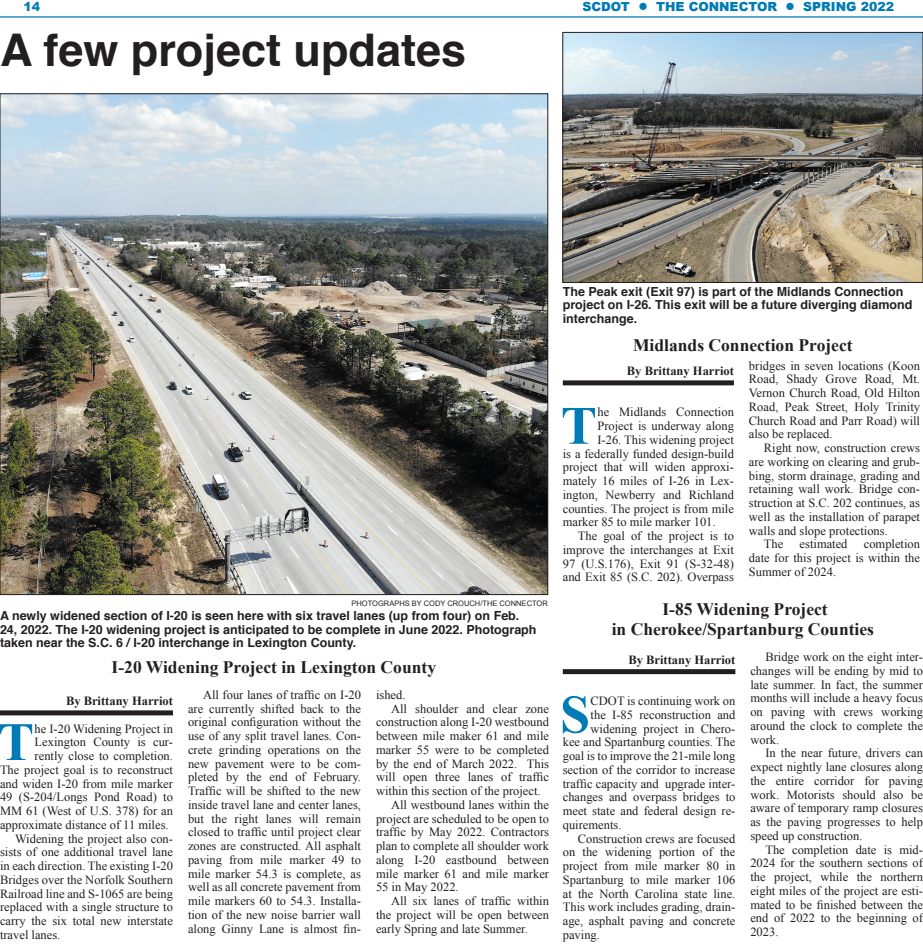
<style>
.page{position:relative;width:923px;height:945px;background:#fff}
.page>*{position:absolute;margin:0;border:0;box-sizing:border-box;transform-origin:0 0}
.t1{font:700 54px "Times New Roman";color:#007bb6}
.t2{font:700 45px "Helvetica";color:#231f20}
.t3{font:700 17.5px/20px "Times New Roman";color:#231f20;text-align:center}
.t4{font:12.5px/13.8px "Times New Roman";color:#231f20;text-align:justify}
.t5{font:700 12.5px/13.8px "Helvetica";color:#231f20}
.t6{font:700 12.5px "Times New Roman";color:#231f20}
.t7{font:900 12.5px "Arial";color:#007bb6}
.t8{font:7.5px "Arial";color:#231f20}
</style>
<div class="page">
<hr style="left:0;top:16px;width:922px;height:2px;background:#007bb6">
<div style="left:562px;top:380px;width:172px;height:5px;background:#231f20"></div>
<div style="left:0;top:710px;width:173px;height:5px;background:#231f20"></div>
<div style="left:562px;top:669px;width:173px;height:5px;background:#231f20"></div>
<img style="left:2px;top:95px;width:544px;height:498px">
<img style="left:564px;top:34px;width:356px;height:247px">
<div style="left:562px;top:32px;width:360px;height:251px;border:1px solid #231f20"></div>
<p class="t7" style="left:23px;top:-3px;width:18px">14</p>
<p class="t7" style="left:582px;top:-3px;width:313px">SCDOT ● THE CONNECTOR ● SPRING 2022</p>
<h2 class="t2" style="left:0;top:14px;width:467px">A few project updates</h2>
<p class="t8" style="left:351px;top:599px;width:198px">PHOTOGRAPHS BY CODY CROUCH/THE CONNECTOR</p>
<p class="t5" style="left:0;top:609px;width:538px">A newly widened section of I-20 is seen here with six travel lanes (up from four) on Feb.<br>24, 2022. The I-20 widening project is anticipated to be complete in June 2022. Photograph taken near the S.C. 6 / I-20 interchange in Lexington County.</p>
<h3 class="t3" style="left:112px;top:657px;width:326px">I-20 Widening Project in Lexington County</h3>
<p class="t6" style="left:66px;top:692px;width:108px">By Brittany Harriot</p>
<h1 class="t1" style="left:-2px;top:705px;width:38px">T</h1>
<p class="t4" style="left:35px;top:721px;width:140px">he I-20 Widening Project in</p>
<p class="t4" style="left:35px;top:735px;width:140px">Lexington County is cur-</p>
<p class="t4" style="left:35px;top:749px;width:140px">rently close to completion.</p>
<p class="t4" style="left:0;top:763px;width:174px">The project goal is to reconstruct</p>
<p class="t4" style="left:0;top:776px;width:174px">and widen I-20 from mile marker</p>
<p class="t4" style="left:0;top:790px;width:174px">49 (S-204/Longs Pond Road) to</p>
<p class="t4" style="left:0;top:804px;width:174px">MM 61 (West of U.S. 378) for an</p>
<p class="t4" style="left:0;top:818px;width:170px">approximate distance of 11 miles.</p>
<p class="t4" style="left:15px;top:831px;width:159px">Widening the project also con-</p>
<p class="t4" style="left:0;top:845px;width:174px">sists of one additional travel lane</p>
<p class="t4" style="left:0;top:859px;width:174px">in each direction. The existing I-20</p>
<p class="t4" style="left:0;top:873px;width:174px">Bridges over the Norfolk Southern</p>
<p class="t4" style="left:0;top:886px;width:174px">Railroad line and S-1065 are being</p>
<p class="t4" style="left:0;top:900px;width:174px">replaced with a single structure to</p>
<p class="t4" style="left:0;top:914px;width:174px">carry the six total new interstate</p>
<p class="t4" style="left:0;top:928px;width:62px">travel lanes.</p>
<p class="t4" style="left:188px;top:688px;width:174px;text-indent:15px">All four lanes of traffic on I-20 are currently shifted back to the original configuration without the use of any split travel lanes. Con&shy;crete grinding operations on the new pavement were to be com&shy;pleted by the end of February.<br>Traffic will be shifted to the new inside travel lane and center lanes, but the right lanes will remain closed to traffic until project clear zones are constructed. All asphalt paving from mile marker 49 to mile marker 54.3 is complete, as well as all concrete pavement from mile markers 60 to 54.3. Installa&shy;tion of the new noise barrier wall along Ginny Lane is almost fin-</p>
<p class="t4" style="left:376px;top:688px;width:31px">ished.</p>
<p class="t4" style="left:391px;top:701px;width:159px">All shoulder and clear zone</p>
<p class="t4" style="left:376px;top:715px;width:174px">construction along I-20 westbound</p>
<p class="t4" style="left:376px;top:729px;width:174px">between mile maker 61 and mile</p>
<p class="t4" style="left:376px;top:743px;width:174px">marker 55 were to be completed</p>
<p class="t4" style="left:376px;top:756px;width:174px">by the end of March 2022. This</p>
<p class="t4" style="left:376px;top:770px;width:174px">will open three lanes of traffic</p>
<p class="t4" style="left:376px;top:784px;width:166px">within this section of the project.</p>
<p class="t4" style="left:391px;top:798px;width:159px">All westbound lanes within the</p>
<p class="t4" style="left:376px;top:811px;width:174px">project are scheduled to be open to</p>
<p class="t4" style="left:376px;top:825px;width:174px">traffic by May 2022. Contractors</p>
<p class="t4" style="left:376px;top:839px;width:174px">plan to complete all shoulder work</p>
<p class="t4" style="left:376px;top:853px;width:174px">along I-20 eastbound between</p>
<p class="t4" style="left:376px;top:866px;width:174px">mile marker 61 and mile marker</p>
<p class="t4" style="left:376px;top:880px;width:84px">55 in May 2022.</p>
<p class="t4" style="left:391px;top:894px;width:159px">All six lanes of traffic within</p>
<p class="t4" style="left:376px;top:908px;width:174px">the project will be open between</p>
<p class="t4" style="left:376px;top:921px;width:153px">early Spring and late Summer.</p>
<p class="t5" style="left:562px;top:284px;width:351px">The Peak exit (Exit 97) is part of the Midlands Connection project on I-26. This exit will be a future diverging diamond interchange.</p>
<h3 class="t3" style="left:633px;top:335px;width:221px">Midlands Connection Project</h3>
<p class="t6" style="left:627px;top:362px;width:108px">By Brittany Harriot</p>
<h1 class="t1" style="left:561px;top:388px;width:38px">T</h1>
<p class="t4" style="left:597px;top:405px;width:138px">he Midlands Connection</p>
<p class="t4" style="left:597px;top:419px;width:138px">Project is underway along</p>
<p class="t4" style="left:597px;top:433px;width:138px">I-26. This widening project</p>
<p class="t4" style="left:563px;top:446px;width:173px">is a federally funded design-build</p>
<p class="t4" style="left:563px;top:460px;width:173px">project that will widen approxi-</p>
<p class="t4" style="left:563px;top:474px;width:173px">mately 16 miles of I-26 in Lex-</p>
<p class="t4" style="left:563px;top:488px;width:173px">ington, Newberry and Richland</p>
<p class="t4" style="left:563px;top:501px;width:173px">counties. The project is from mile</p>
<p class="t4" style="left:563px;top:515px;width:154px">marker 85 to mile marker 101.</p>
<p class="t4" style="left:578px;top:529px;width:158px">The goal of the project is to</p>
<p class="t4" style="left:563px;top:543px;width:173px">improve the interchanges at Exit</p>
<p class="t4" style="left:563px;top:556px;width:173px">97 (U.S.176), Exit 91 (S-32-48)</p>
<p class="t4" style="left:563px;top:570px;width:173px">and Exit 85 (S.C. 202). Overpass</p>
<p class="t4" style="left:749px;top:358px;width:173px">bridges in seven locations (Koon Road, Shady Grove Road, Mt.<br>Vernon Church Road, Old Hilton Road, Peak Street, Holy Trinity Church Road and Parr Road) will also be replaced.</p>
<p class="t4" style="left:764px;top:441px;width:158px">Right now, construction crews</p>
<p class="t4" style="left:749px;top:455px;width:173px">are working on clearing and grub-</p>
<p class="t4" style="left:749px;top:468px;width:173px">bing, storm drainage, grading and</p>
<p class="t4" style="left:749px;top:482px;width:173px">retaining wall work. Bridge con-</p>
<p class="t4" style="left:749px;top:496px;width:173px">struction at S.C. 202 continues, as</p>
<p class="t4" style="left:749px;top:510px;width:173px">well as the installation of parapet</p>
<p class="t4" style="left:749px;top:523px;width:140px">walls and slope protections.</p>
<p class="t4" style="left:764px;top:537px;width:21px">The</p>
<p class="t4" style="left:799px;top:537px;width:49px">estimated</p>
<p class="t4" style="left:749px;top:537px;width:173px;text-indent:115px">completion date for this project is within the Summer of 2024.</p>
<h3 class="t3" style="left:611px;top:599px;width:264px">I-85 Widening Project<br>in Cherokee/Spartanburg Counties</h3>
<p class="t6" style="left:628px;top:651px;width:108px">By Brittany Harriot</p>
<h1 class="t1" style="left:560px;top:677px;width:32px">S</h1>
<p class="t4" style="left:590px;top:694px;width:146px">CDOT is continuing work on</p>
<p class="t4" style="left:590px;top:708px;width:146px">the I-85 reconstruction and</p>
<p class="t4" style="left:590px;top:721px;width:146px">widening project in Chero-</p>
<p class="t4" style="left:562px;top:735px;width:174px">kee and Spartanburg counties. The</p>
<p class="t4" style="left:562px;top:749px;width:174px">goal is to improve the 21-mile long</p>
<p class="t4" style="left:562px;top:763px;width:174px">section of the corridor to increase</p>
<p class="t4" style="left:562px;top:776px;width:174px">traffic capacity and upgrade inter-</p>
<p class="t4" style="left:562px;top:790px;width:174px">changes and overpass bridges to</p>
<p class="t4" style="left:562px;top:804px;width:174px">meet state and federal design re-</p>
<p class="t4" style="left:562px;top:818px;width:60px">quirements.</p>
<p class="t4" style="left:577px;top:831px;width:159px">Construction crews are focused</p>
<p class="t4" style="left:562px;top:845px;width:174px">on the widening portion of the</p>
<p class="t4" style="left:562px;top:859px;width:174px">project from mile marker 80 in</p>
<p class="t4" style="left:562px;top:873px;width:174px">Spartanburg to mile marker 106</p>
<p class="t4" style="left:562px;top:886px;width:174px">at the North Carolina state line.</p>
<p class="t4" style="left:562px;top:900px;width:174px">This work includes grading, drain-</p>
<p class="t4" style="left:562px;top:914px;width:174px">age, asphalt paving and concrete</p>
<p class="t4" style="left:562px;top:928px;width:39px">paving.</p>
<p class="t4" style="left:750px;top:650px;width:174px;text-indent:15px">Bridge work on the eight inter&shy;changes will be ending by mid to late summer. In fact, the summer months will include a heavy focus on paving with crews working around the clock to complete the work.</p>
<p class="t4" style="left:750px;top:746px;width:174px;text-indent:15px">In the near future, drivers can expect nightly lane closures along the entire corridor for paving work. Motorists should also be aware of temporary ramp closures as the paving progresses to help speed up construction.</p>
<p class="t4" style="left:750px;top:842px;width:174px;text-indent:15px">The completion date is mid-2024 for the southern sections of the project, while the northern eight miles of the project are esti&shy;mated to be finished between the end of 2022 to the beginning of 2023.</p>
</div>
